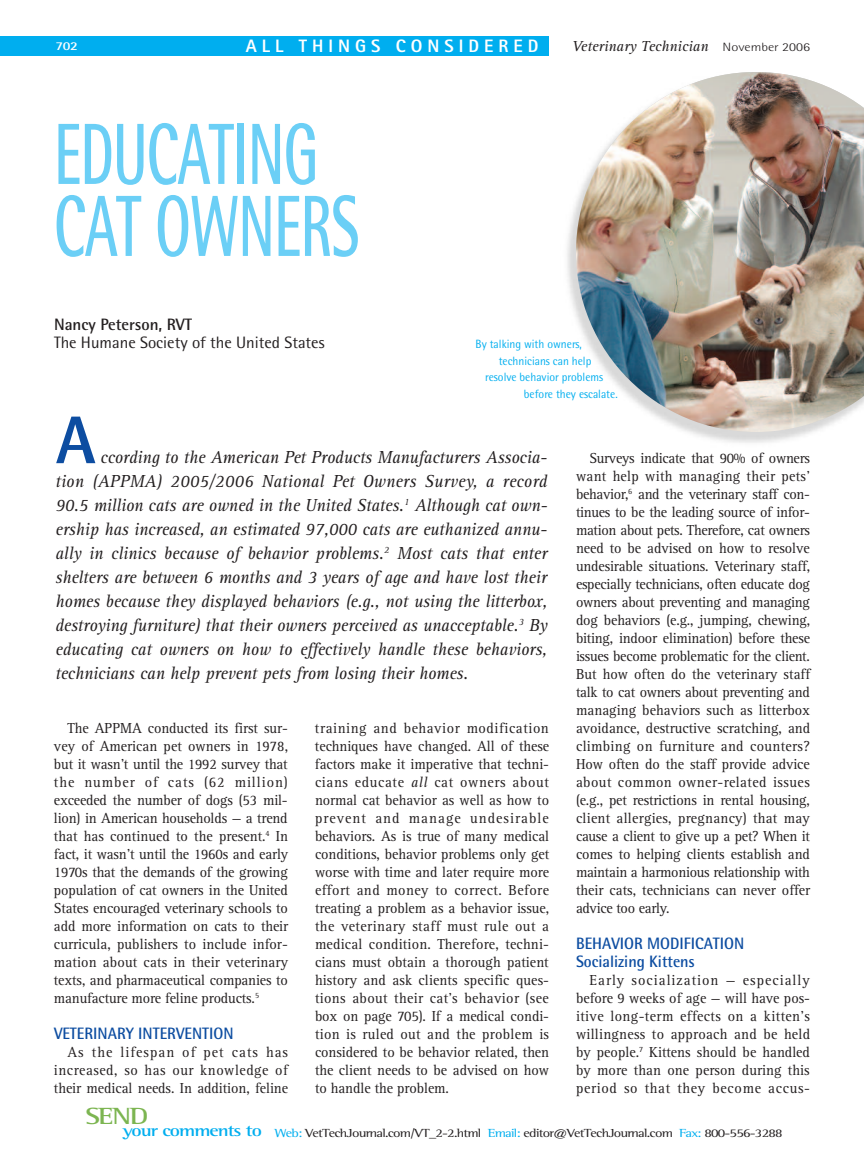
<style>
.page{position:relative;width:864px;height:1161px;background:#fff}
.page>*{position:absolute;margin:0;border:0;box-sizing:border-box;transform-origin:0 0}
.t1{font:700 87px/72px "Rotis Semi Sans";letter-spacing:-.015em;color:#6bcff6;scale:.65 1}
.t2{font:800 67.5px "Rotis Semi Sans";color:#0d4da1;scale:.95 1}
.t3{font:700 24px "Rotis Semi Serif";color:#7cb551;scale:1.2 1}
.t4{font:italic 18px/24px "Rotis Serif";letter-spacing:-.005em;color:#231f20;text-align:justify;scale:.95 1}
.t5{font:800 18px "Rotis Sans Serif";letter-spacing:.28em;color:#fff}
.t6{font:700 16.5px/18px "Rotis Semi Sans";color:#0d4da1;scale:.95 1}
.t7{font:16.5px "Rotis Semi Sans";color:#231f20}
.t8{font:700 16.5px "Rotis Semi Sans";color:#231f20}
.t9{font:700 16.5px "Rotis Semi Serif";letter-spacing:-.05em;color:#00aeef;scale:1.2 1}
.t10{font:15px/18px "Rotis Serif";letter-spacing:-.005em;color:#231f20;text-align:justify;scale:.95 1}
.t11{font:italic 15px "Rotis Serif";color:#231f20}
.t12{font:12px "Rotis Semi Serif";letter-spacing:-.05em;color:#231f20;scale:1.2 1}
.t13{font:12px "Rotis Semi Sans";color:#00aeef;scale:.95 1}
.t14{font:700 12px "Rotis Semi Sans";color:#fff;scale:1.2 1}
.s1{font-family:"Rotis Semi Sans";font-weight:300;font-style:normal;font-size:12px}
.s2{font-style:italic}
.s3{color:#00aeef}
</style>
<div class="page">
<img style="left:576px;top:72px;width:288px;height:360px">
<div style="left:0;top:36px;width:549px;height:19px;background:#00aeef"></div>
<p class="t14" style="left:56px;top:42px;width:20px">702</p>
<p class="t5" style="left:246px;top:39px;width:294px">ALL THINGS CONSIDERED</p>
<p class="t11" style="left:572px;top:41px;width:239px">Veterinary Technician <span class="s1">November 2006</span></p>
<h1 class="t1" style="left:54px;top:127px;width:471px">EDUCATING<br>CAT OWNERS</h1>
<p class="t8" style="left:54px;top:319px;width:140px">Nancy Peterson, RVT</p>
<p class="t7" style="left:54px;top:337px;width:272px">The Humane Society of the United States</p>
<p class="t13" style="left:476px;top:340px;width:113px">By talking with owners,</p>
<p class="t13" style="left:499px;top:356px;width:99px">technicians can help</p>
<p class="t13" style="left:485px;top:373px;width:126px">resolve behavior problems</p>
<p class="t13" style="left:524px;top:389px;width:100px">before they escalate.</p>
<h2 class="t2" style="left:56px;top:417px;width:43px">A</h2>
<p class="t4" style="left:55px;top:447px;width:519px;text-indent:45px">ccording to the American Pet Products Manufacturers Associa&shy;tion (APPMA) 2005/2006 National Pet Owners Survey, a record 90.5 million cats are owned in the United States.<sup>1</sup> Although cat own&shy;ership has increased, an estimated 97,000 cats are euthanized annu&shy;ally in clinics because of behavior problems.<sup>2</sup> Most cats that enter shelters are between 6 months and 3 years of age and have lost their homes because they displayed behaviors (e.g., not using the litterbox, destroying furniture) that their owners perceived as unacceptable.<sup>3</sup> By educating cat owners on how to effectively handle these behaviors, technicians can help prevent pets from losing their homes.</p>
<p class="t10" style="left:576px;top:451px;width:248px;text-indent:14px">Surveys indicate that 90% of owners want help with managing their pets’ behavior,<sup>6</sup> and the veterinary staff con&shy;tinues to be the leading source of infor&shy;mation about pets. Therefore, cat owners need to be advised on how to resolve undesirable situations. Veterinary staff, especially technicians, often educate dog owners about preventing and managing dog behaviors (e.g., jumping, chewing, biting, indoor elimination) before these issues become problematic for the client.<br>But how often do the veterinary staff talk to cat owners about preventing and managing behaviors such as litterbox avoidance, destructive scratching, and climbing on furniture and counters?<br>How often do the staff provide advice about common owner-related issues (e.g., pet restrictions in rental housing, client allergies, pregnancy) that may cause a client to give up a pet? When it comes to helping clients establish and maintain a harmonious relationship with their cats, technicians can never offer advice too early.</p>
<p class="t6" style="left:576px;top:936px;width:179px">BEHAVIOR MODIFICATION<br>Socializing Kittens</p>
<p class="t10" style="left:576px;top:973px;width:248px;text-indent:14px">Early socialization — especially before 9 weeks of age — will have pos&shy;itive long-term effects on a kitten’s willingness to approach and be held by people.<sup>7</sup> Kittens should be handled by more than one person during this period so that they become accus-</p>
<p class="t10" style="left:54px;top:721px;width:248px;text-indent:14px">The APPMA conducted its first sur&shy;vey of American pet owners in 1978, but it wasn’t until the 1992 survey that the number of cats (62 million) exceeded the number of dogs (53 mil&shy;lion) in American households — a trend that has continued to the present.<sup>4</sup> In fact, it wasn’t until the 1960s and early 1970s that the demands of the growing population of cat owners in the United States encouraged veterinary schools to add more information on cats to their curricula, publishers to include infor&shy;mation about cats in their veterinary texts, and pharmaceutical companies to manufacture more feline products.<sup>5</sup></p>
<p class="t6" style="left:54px;top:1026px;width:191px">VETERINARY INTERVENTION</p>
<p class="t10" style="left:54px;top:1045px;width:248px;text-indent:14px">As the lifespan of pet cats has increased, so has our knowledge of their medical needs. In addition, feline</p>
<p class="t10" style="left:315px;top:721px;width:248px">training and behavior modification techniques have changed. All of these factors make it imperative that techni&shy;cians educate <span class="s2">all</span> cat owners about normal cat behavior as well as how to prevent and manage undesirable behaviors. As is true of many medical conditions, behavior problems only get worse with time and later require more effort and money to correct. Before treating a problem as a behavior issue, the veterinary staff must rule out a medical condition. Therefore, techni&shy;cians must obtain a thorough patient history and ask clients specific ques&shy;tions about their cat’s behavior (see box on page 705). If a medical condi&shy;tion is ruled out and the problem is considered to be behavior related, then the client needs to be advised on how to handle the problem.</p>
<h3 class="t3" style="left:85px;top:1108px;width:54px">SEND</h3>
<p class="t9" style="left:123px;top:1125px;width:118px">your comments to</p>
<p class="t12" style="left:275px;top:1129px;width:425px"><span class="s3">Web:</span> VetTechJournal.com/VT_2-2.html <span class="s3">Email:</span> editor@VetTechJournal.com <span class="s3">Fax:</span> 800-556-3288</p>
</div>
